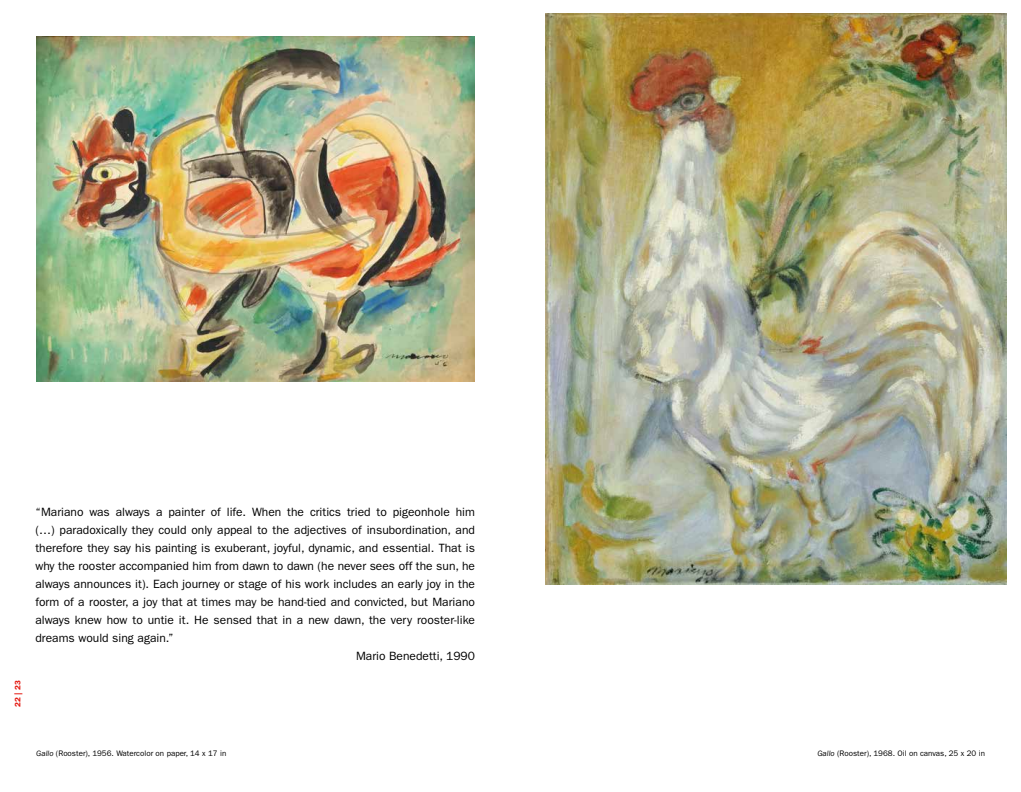
<style>
.page{position:relative;width:1021px;height:792px;background:#fff}
.page>*{position:absolute;margin:0;border:0;box-sizing:border-box;transform-origin:0 0}
.t1{font:12px "ITC Franklin Gothic Std";color:#000}
.t2{font:8px "ITC Franklin Gothic Std";color:#000}
.t3{font:600 8px "ITC Franklin Gothic Std";color:#e41b13}
.s1{font-style:italic}
</style>
<div class="page">
<img style="left:545px;top:13px;width:461px;height:572px">
<img style="left:36px;top:36px;width:438px;height:346px">
<p class="t3" style="left:13px;top:707px;width:28px;rotate:-90deg">22 | 23</p>
<p class="t1" style="left:35px;top:505px;width:441px">“Mariano was always a painter of life. When the critics tried to pigeonhole him</p>
<p class="t1" style="left:35px;top:523px;width:441px">(…) paradoxically they could only appeal to the adjectives of insubordination, and</p>
<p class="t1" style="left:35px;top:541px;width:441px">therefore they say his painting is exuberant, joyful, dynamic, and essential. That is</p>
<p class="t1" style="left:35px;top:559px;width:441px">why the rooster accompanied him from dawn to dawn (he never sees off the sun, he</p>
<p class="t1" style="left:35px;top:577px;width:441px">always announces it). Each journey or stage of his work includes an early joy in the</p>
<p class="t1" style="left:35px;top:595px;width:441px">form of a rooster, a joy that at times may be hand-tied and convicted, but Mariano</p>
<p class="t1" style="left:35px;top:613px;width:441px">always knew how to untie it. He sensed that in a new dawn, the very rooster-like</p>
<p class="t1" style="left:35px;top:631px;width:140px">dreams would sing again.”</p>
<p class="t1" style="left:356px;top:649px;width:120px">Mario Benedetti, 1990</p>
<p class="t2" style="left:36px;top:749px;width:191px"><span class="s1">Gallo</span> (Rooster), 1956. Watercolor on paper, 14 x 17 in</p>
<p class="t2" style="left:817px;top:749px;width:169px"><span class="s1">Gallo</span> (Rooster), 1968. Oil on canvas, 25 x 20 in</p>
</div>
